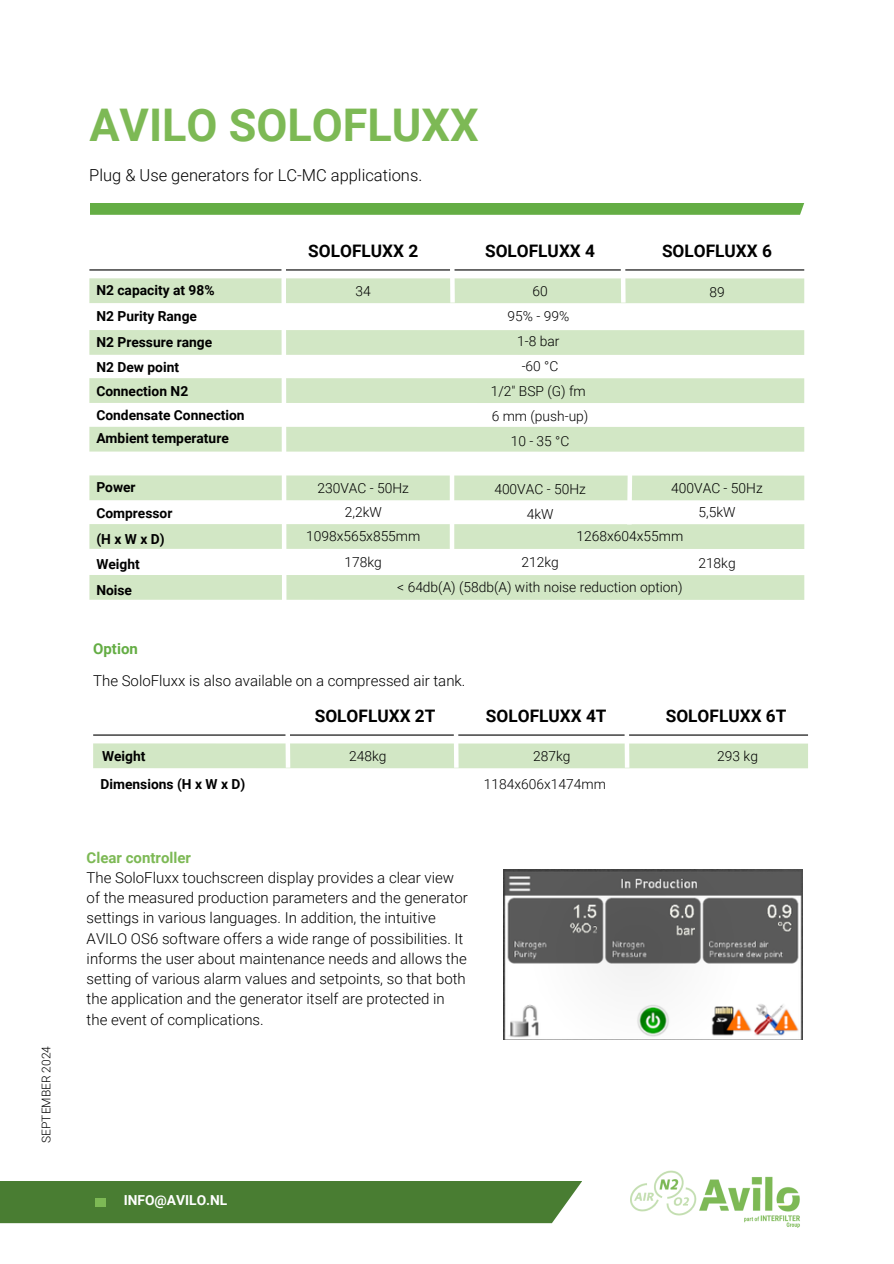
<style>
.page{position:relative;width:894px;height:1264px;background:#fff}
.page>*{position:absolute;margin:0;border:0;box-sizing:border-box;transform-origin:0 0}
.t1{font:700 45px "Roboto";color:#7db955}
.t2{font:700 17.25px "Roboto";color:#000}
.t3{font:300 16.5px "Roboto";color:#000}
.t4{font:300 15px/20.2px "Roboto";color:#000}
.t5{font:700 15px "Roboto";color:#7db955}
.t6{font:700 15px "Roboto";color:#64ad44}
.t7{font:300 13.8px "Roboto";color:#000}
.t8{font:700 13.8px/25.8px "Roboto";color:#000}
.t9{font:700 13.8px "Roboto";color:#fff}
.t10{font:300 12px "Roboto";color:#000}
</style>
<div class="page">
<svg style="left:90px;top:203px;width:714px;height:12px;background:#66ae47"></svg>
<div style="left:0;top:1181px;width:582px;height:42px;background:#497d32"></div>
<div style="left:95px;top:1197px;width:11px;height:9px;background:#7db955"></div>
<img style="left:630px;top:1170px;width:170px;height:56px">
<div style="left:89px;top:278px;width:715px;height:25px;background:#d2e7c5"></div>
<div style="left:89px;top:330px;width:715px;height:25px;background:#d2e7c5"></div>
<div style="left:89px;top:378px;width:715px;height:25px;background:#d2e7c5"></div>
<div style="left:89px;top:427px;width:715px;height:24px;background:#d2e7c5"></div>
<div style="left:89px;top:475px;width:715px;height:25px;background:#d2e7c5"></div>
<div style="left:89px;top:524px;width:715px;height:25px;background:#d2e7c5"></div>
<hr style="left:89px;top:269px;width:715px;height:1px;background:#000">
<svg style="left:447px;top:269px;width:10px;height:34px"></svg>
<svg style="left:618px;top:269px;width:9px;height:35px"></svg>
<div style="left:89px;top:575px;width:715px;height:25px;background:#d2e7c5"></div>
<svg style="left:279px;top:269px;width:10px;height:331px"></svg>
<div style="left:449px;top:466px;width:5px;height:108px;background:#fff"></div>
<svg style="left:624px;top:475px;width:10px;height:50px"></svg>
<div style="left:93px;top:743px;width:714px;height:25px;background:#d2e7c5"></div>
<hr style="left:93px;top:734px;width:714px;height:1px;background:#000">
<svg style="left:283px;top:734px;width:9px;height:35px"></svg>
<svg style="left:451px;top:734px;width:10px;height:35px"></svg>
<svg style="left:622px;top:734px;width:9px;height:35px"></svg>
<img style="left:503px;top:869px;width:298px;height:170px">
<h3 class="t10" style="left:39px;top:1142px;width:98px;rotate:-90deg">SEPTEMBER 2024</h3>
<h2 class="t1" style="left:89px;top:99px;width:391px">AVILO SOLOFLUXX</h2>
<h6 class="t3" style="left:89px;top:166px;width:334px">Plug &amp; Use generators for LC-MC applications.</h6>
<h2 class="t8" style="left:96px;top:278px;width:120px">N2 capacity at 98%</h2>
<h6 class="t8" style="left:96px;top:303px;width:102px">N2 Purity Range</h6>
<p class="t8" style="left:96px;top:329px;width:117px">N2 Pressure range</p>
<h6 class="t8" style="left:96px;top:355px;width:84px">N2 Dew point</h6>
<p class="t8" style="left:96px;top:379px;width:93px">Connection N2</p>
<h5 class="t8" style="left:96px;top:402px;width:150px">Condensate Connection</h5>
<h6 class="t8" style="left:96px;top:425px;width:134px">Ambient temperature</h6>
<p class="t2" style="left:308px;top:241px;width:111px">SOLOFLUXX 2</p>
<p class="t2" style="left:485px;top:241px;width:111px">SOLOFLUXX 4</p>
<p class="t2" style="left:661px;top:241px;width:111px">SOLOFLUXX 6</p>
<p class="t7" style="left:355px;top:284px;width:17px">34</p>
<h6 class="t7" style="left:532px;top:284px;width:17px">60</h6>
<p class="t7" style="left:709px;top:284px;width:17px">89</p>
<h6 class="t7" style="left:507px;top:308px;width:63px">95% - 99%</h6>
<p class="t7" style="left:517px;top:333px;width:44px">1-8 bar</p>
<h6 class="t7" style="left:521px;top:358px;width:38px">-60 °C</h6>
<h5 class="t7" style="left:490px;top:383px;width:96px">1/2" BSP (G) fm</h5>
<p class="t7" style="left:491px;top:408px;width:98px">6 mm (push-up)</p>
<p class="t7" style="left:510px;top:433px;width:60px">10 - 35 °C</p>
<h6 class="t8" style="left:96px;top:474px;width:77px">Power<br>Compressor (HxWxD)<br>Weight<br>Noise</h6>
<p class="t7" style="left:317px;top:479px;width:93px">230VAC - 50Hz</p>
<p class="t7" style="left:494px;top:481px;width:93px">400VAC - 50Hz</p>
<p class="t7" style="left:671px;top:480px;width:93px">400VAC - 50Hz</p>
<p class="t7" style="left:344px;top:504px;width:39px">2,2kW</p>
<p class="t7" style="left:306px;top:528px;width:116px">1098x565x855mm</p>
<p class="t7" style="left:576px;top:528px;width:108px">1268x604x55mm</p>
<p class="t7" style="left:344px;top:554px;width:39px">178kg</p>
<p class="t7" style="left:521px;top:554px;width:39px">212kg</p>
<p class="t7" style="left:698px;top:555px;width:39px">218kg</p>
<h6 class="t7" style="left:397px;top:578px;width:287px">&lt; 64db(A) (58db(A) with noise reduction option)</h6>
<p class="t7" style="left:526px;top:506px;width:28px">4kW</p>
<h2 class="t7" style="left:698px;top:504px;width:39px">5,5kW</h2>
<h2 class="t6" style="left:93px;top:640px;width:46px">Option</h2>
<h2 class="t4" style="left:93px;top:670px;width:374px">The SoloFluxx is also available on a compressed air tank.</h2>
<p class="t8" style="left:102px;top:743px;width:45px">Weight</p>
<p class="t8" style="left:100px;top:771px;width:146px">Dimensions (H x W x D)</p>
<h6 class="t2" style="left:315px;top:706px;width:122px">SOLOFLUXX 2T</h6>
<p class="t2" style="left:486px;top:706px;width:122px">SOLOFLUXX 4T</p>
<p class="t2" style="left:665px;top:706px;width:122px">SOLOFLUXX 6T</p>
<h6 class="t7" style="left:349px;top:748px;width:39px">248kg</h6>
<p class="t7" style="left:533px;top:748px;width:39px">287kg</p>
<p class="t7" style="left:717px;top:748px;width:42px">293 kg</p>
<p class="t7" style="left:484px;top:776px;width:123px">1184x606x1474mm</p>
<h4 class="t5" style="left:87px;top:848px;width:106px">Clear controller</h4>
<p class="t4" style="left:87px;top:867px;width:382px">The SoloFluxx touchscreen display provides a clear view of the measured production parameters and the generator settings in various languages. In addition, the intuitive AVILO OS6 software offers a wide range of possibilities. It informs the user about maintenance needs and allows the setting of various alarm values and setpoints, so that both the application and the generator itself are protected in the event of complications.</p>
<h2 class="t9" style="left:124px;top:1192px;width:105px">INFO@AVILO.NL</h2>
</div>
